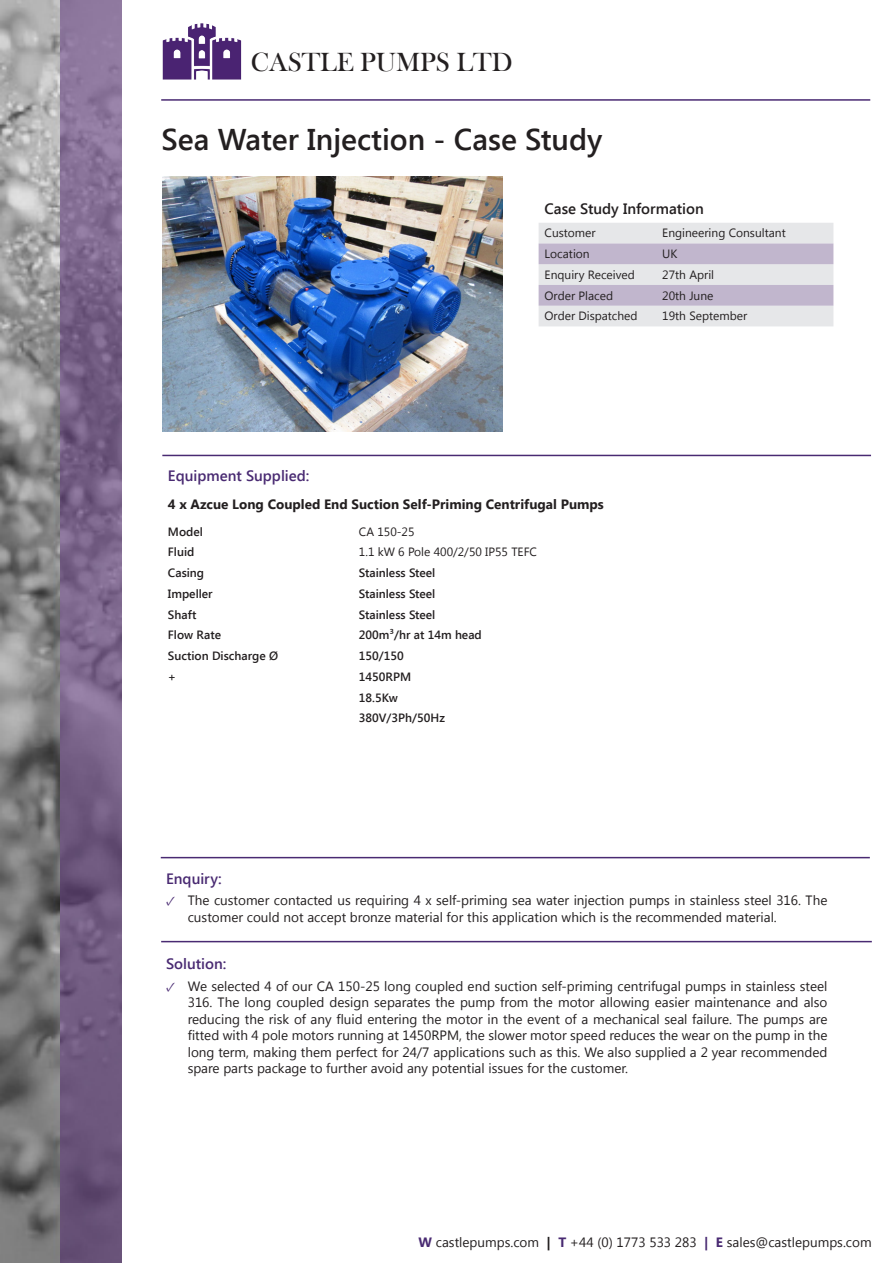
<style>
.page{position:relative;width:893px;height:1263px;background:#fff}
.page>*{position:absolute;margin:0;border:0;box-sizing:border-box;transform-origin:0 0}
.t1{font:600 30px "Segoe UI";color:#231f20}
.t2{font:27px "Bask Old Face";color:#231f20}
.t3{font:600 15px "Segoe UI";color:#492a72}
.t4{font:600 15px "Segoe UI";color:#231f20}
.t5{font:13.5px/16.5px "Segoe UI";color:#231f20}
.t6{font:700 13.5px "Segoe UI";color:#231f20}
.t7{font:700 13.5px "Minion Pro";color:#492a72}
.t8{font:600 12px "Segoe UI";color:#231f20}
.t9{font:12px "Segoe UI";color:#231f20}
.s1{font-weight:700;color:#492a72}
.s2{font-weight:700}
</style>
<div class="page">
<img style="left:0;top:0;width:121px;height:1263px">
<img style="left:162px;top:23px;width:80px;height:57px">
<svg style="left:539px;top:223px;width:294px;height:103px;background:#d7d3dd"></svg>
<img style="left:163px;top:177px;width:339px;height:254px">
<hr style="left:161px;top:99px;width:709px;height:2px;background:#492a72">
<hr style="left:161px;top:857px;width:709px;height:1px;background:#492a72">
<hr style="left:162px;top:455px;width:709px;height:1px;background:#492a72">
<hr style="left:161px;top:941px;width:711px;height:1px;background:#492a72">
<p class="t2" style="left:251px;top:47px;width:263px">CASTLE PUMPS LTD</p>
<p class="t1" style="left:162px;top:118px;width:442px">Sea Water Injection - Case Study</p>
<p class="t4" style="left:545px;top:198px;width:161px">Case Study Information</p>
<p class="t9" style="left:545px;top:225px;width:53px">Customer</p>
<p class="t9" style="left:662px;top:225px;width:125px">Engineering Consultant</p>
<p class="t9" style="left:545px;top:246px;width:47px">Location</p>
<p class="t9" style="left:662px;top:246px;width:17px">UK</p>
<p class="t9" style="left:545px;top:266px;width:92px">Enquiry Received</p>
<p class="t9" style="left:662px;top:266px;width:53px">27th April</p>
<p class="t9" style="left:545px;top:287px;width:70px">Order Placed</p>
<p class="t9" style="left:662px;top:287px;width:53px">20th June</p>
<p class="t9" style="left:545px;top:308px;width:94px">Order Dispatched</p>
<p class="t9" style="left:662px;top:308px;width:86px">19th September</p>
<p class="t3" style="left:168px;top:465px;width:143px">Equipment Supplied:</p>
<p class="t6" style="left:168px;top:494px;width:437px">4 x Azcue Long Coupled End Suction Self-Priming Centrifugal Pumps</p>
<p class="t8" style="left:168px;top:523px;width:36px">Model</p>
<p class="t9" style="left:359px;top:523px;width:57px">CA 150-25</p>
<p class="t8" style="left:168px;top:544px;width:28px">Fluid</p>
<p class="t9" style="left:359px;top:544px;width:180px">1.1 kW 6 Pole 400/2/50 IP55 TEFC</p>
<p class="t8" style="left:168px;top:564px;width:38px">Casing</p>
<p class="t8" style="left:359px;top:564px;width:78px">Stainless Steel</p>
<p class="t8" style="left:168px;top:585px;width:46px">Impeller</p>
<p class="t8" style="left:359px;top:585px;width:78px">Stainless Steel</p>
<p class="t8" style="left:168px;top:606px;width:30px">Shaft</p>
<p class="t8" style="left:359px;top:606px;width:78px">Stainless Steel</p>
<p class="t8" style="left:168px;top:627px;width:55px">Flow Rate</p>
<p class="t8" style="left:359px;top:627px;width:124px">200m³/hr at 14m head</p>
<p class="t8" style="left:168px;top:647px;width:112px">Suction Discharge Ø</p>
<p class="t8" style="left:359px;top:647px;width:46px">150/150</p>
<p class="t8" style="left:168px;top:668px;width:10px">+</p>
<p class="t8" style="left:359px;top:668px;width:54px">1450RPM</p>
<p class="t8" style="left:359px;top:689px;width:40px">18.5Kw</p>
<p class="t8" style="left:359px;top:710px;width:87px">380V/3Ph/50Hz</p>
<p class="t3" style="left:166px;top:868px;width:57px">Enquiry:</p>
<p class="t7" style="left:166px;top:891px;width:11px">✓</p>
<p class="t5" style="left:188px;top:892px;width:641px">The customer contacted us requiring 4 x self-priming sea water injection pumps in stainless steel 316. The customer could not accept bronze material for this application which is the recommended material.</p>
<p class="t3" style="left:166px;top:953px;width:62px">Solution:</p>
<p class="t7" style="left:166px;top:977px;width:11px">✓</p>
<p class="t5" style="left:188px;top:977px;width:641px;text-align:justify">We selected 4 of our CA 150-25 long coupled end suction self-priming centrifugal pumps in stainless steel 316. The long coupled design separates the pump from the motor allowing easier maintenance and also reducing the risk of any fluid entering the motor in the event of a mechanical seal failure. The pumps are fitted with 4 pole motors running at 1450RPM, the slower motor speed reduces the wear on the pump in the long term, making them perfect for 24/7 applications such as this. We also supplied a 2 year recommended spare parts package to further avoid any potential issues for the customer.</p>
<p class="t5" style="left:419px;top:1233px;width:455px"><span class="s1">W</span> castlepumps.com <span class="s2">|</span> <span class="s1">T</span> +44 (0) 1773 533 283 <span class="s1">| E</span> sales@castlepumps.com</p>
</div>
